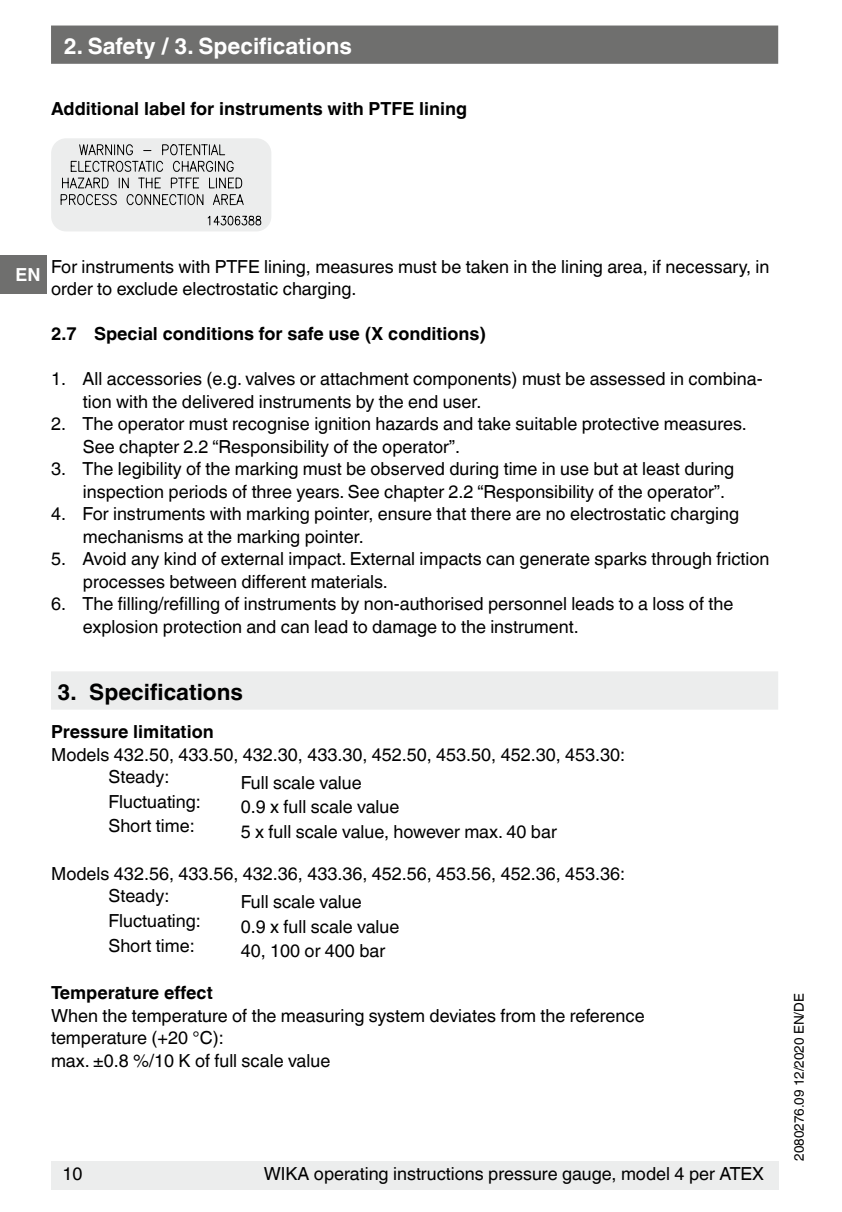
<style>
.page{position:relative;width:842px;height:1212px;background:#fff}
.page>*{position:absolute;margin:0;border:0;box-sizing:border-box;transform-origin:0 0}
.t1{font:700 22.5px "Helvetica World";color:#fff}
.t2{font:700 22.5px "Helvetica World";color:#000}
.t3{font:18px/22.5px "Helvetica World";color:#000}
.t4{font:700 18px "Helvetica World";color:#000}
.t5{font:700 18px "Helvetica World";color:#fff}
.t6{font:13.5px "Helvetica World";color:#000}
</style>
<div class="page">
<div style="left:51px;top:1161px;width:727px;height:29px;background:#eceded"></div>
<div style="left:51px;top:26px;width:727px;height:38px;background:#6f6f6e;border:2px solid #6f6f6e"></div>
<div style="left:0;top:255px;width:47px;height:38px;background:#6f6f6e"></div>
<div style="left:51px;top:671px;width:727px;height:39px;background:#eceded"></div>
<div style="left:51px;top:138px;width:220px;height:93px;background:#eceded;border-radius:15px"></div>
<svg style="left:61px;top:144px;width:200px;height:81px"></svg>
<p class="t1" style="left:64px;top:33px;width:290px">2. Safety / 3. Specifications</p>
<p class="t4" style="left:51px;top:102px;width:418px">Additional label for instruments with PTFE lining</p>
<p class="t5" style="left:15px;top:264px;width:27px">EN</p>
<p class="t3" style="left:51px;top:257px;width:720px">For instruments with PTFE lining, measures must be taken in the lining area, if necessary, in order to exclude electrostatic charging.</p>
<p class="t4" style="left:51px;top:327px;width:437px">2.7 Special conditions for safe use (X conditions)</p>
<p class="t3" style="left:83px;top:369px;width:681px;text-indent:-32px">1. All accessories (e.g. valves or attachment components) must be assessed in combina&shy;tion with the delivered instruments by the end user.</p>
<p class="t3" style="left:83px;top:414px;width:665px;text-indent:-32px">2. The operator must recognise ignition hazards and take suitable protective measures.<br>See chapter 2.2 “Responsibility of the operator”.</p>
<p class="t3" style="left:83px;top:459px;width:653px;text-indent:-32px">3. The legibility of the marking must be observed during time in use but at least during inspection periods of three years. See chapter 2.2 “Responsibility of the operator”.</p>
<p class="t3" style="left:83px;top:504px;width:658px;text-indent:-32px">4. For instruments with marking pointer, ensure that there are no electrostatic charging mechanisms at the marking pointer.</p>
<p class="t3" style="left:83px;top:549px;width:688px;text-indent:-32px">5. Avoid any kind of external impact. External impacts can generate sparks through friction processes between different materials.</p>
<p class="t3" style="left:83px;top:594px;width:652px;text-indent:-32px">6. The filling/refilling of instruments by non-authorised personnel leads to a loss of the explosion protection and can lead to damage to the instrument.</p>
<p class="t2" style="left:57px;top:683px;width:187px">3. Specifications</p>
<p class="t4" style="left:51px;top:725px;width:164px">Pressure limitation</p>
<p class="t3" style="left:108px;top:745px;width:518px;line-height:21.8px;text-indent:-57px">Models 432.50, 433.50, 432.30, 433.30, 452.50, 453.50, 452.30, 453.30:<br>Steady:</p>
<p class="t3" style="left:241px;top:773px;width:122px">Full scale value</p>
<p class="t3" style="left:108px;top:791px;width:94px">Fluctuating:</p>
<p class="t3" style="left:241px;top:797px;width:160px">0.9 x full scale value</p>
<p class="t3" style="left:108px;top:816px;width:88px">Short time:</p>
<p class="t3" style="left:241px;top:822px;width:318px">5 x full scale value, however max. 40 bar</p>
<p class="t3" style="left:108px;top:864px;width:518px;line-height:21.8px;text-indent:-57px">Models 432.56, 433.56, 432.36, 433.36, 452.56, 453.56, 452.36, 453.36:<br>Steady:</p>
<p class="t3" style="left:241px;top:892px;width:122px">Full scale value</p>
<p class="t3" style="left:108px;top:911px;width:94px">Fluctuating:</p>
<p class="t3" style="left:241px;top:917px;width:160px">0.9 x full scale value</p>
<p class="t3" style="left:108px;top:935px;width:88px">Short time:</p>
<p class="t3" style="left:241px;top:941px;width:146px">40, 100 or 400 bar</p>
<p class="t4" style="left:51px;top:982px;width:163px">Temperature effect</p>
<p class="t3" style="left:51px;top:1006px;width:595px">When the temperature of the measuring system deviates from the reference temperature (+20 °C):<br>max. ±0.8 %/10 K of full scale value</p>
<p class="t3" style="left:63px;top:1164px;width:22px">10</p>
<p class="t3" style="left:264px;top:1164px;width:502px">WIKA operating instructions pressure gauge, model 4 per ATEX</p>
<p class="t6" style="left:791px;top:1161px;width:169px;rotate:-90deg">2080276.09 12/2020 EN/DE</p>
</div>
